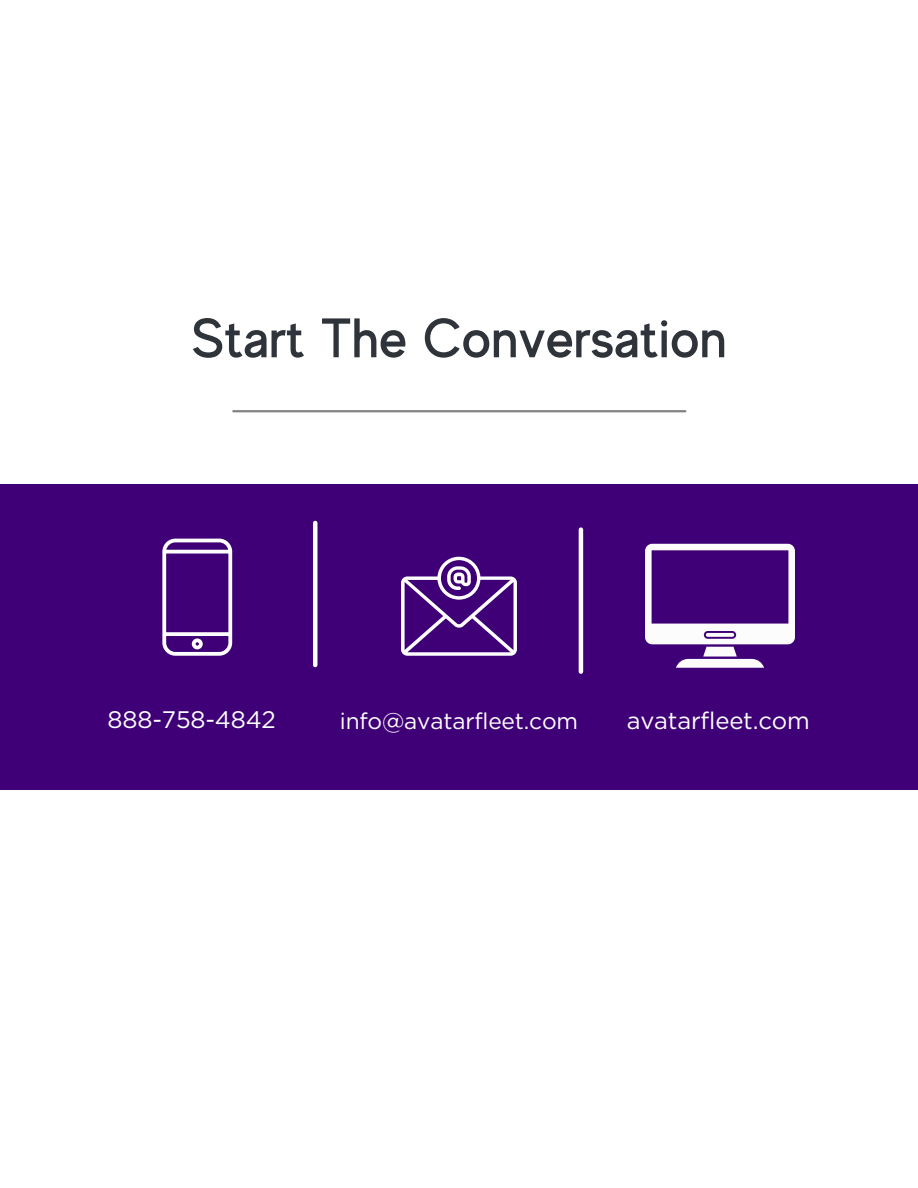
<style>
.page{position:relative;width:918px;height:1188px;background:#fff}
.page>*{position:absolute;margin:0;border:0;box-sizing:border-box;transform-origin:0 0}
.t1{font:500 55.5px "MADE Evolve Sans";color:#2f333a}
.t2{font:23.85px "Gotham";letter-spacing:-.005em;color:#fff}
.t3{font:22.65px "Gotham";letter-spacing:-.005em;color:#fff}
</style>
<div class="page">
<div style="left:0;top:485px;width:918px;height:305px;background:#3f0077"></div>
<hr style="left:233px;top:410px;width:452px;height:2px;background:#808285">
<hr style="left:313px;top:523px;width:4px;height:142px;background:#fff">
<hr style="left:579px;top:530px;width:4px;height:142px;background:#fff">
<svg style="left:162px;top:539px;width:70px;height:117px"></svg>
<svg style="left:401px;top:556px;width:116px;height:100px"></svg>
<svg style="left:645px;top:544px;width:150px;height:123px"></svg>
<h1 class="t1" style="left:191px;top:307px;width:538px">Start The Conversation</h1>
<p class="t2" style="left:108px;top:705px;width:170px">888-758-4842</p>
<p class="t3" style="left:340px;top:707px;width:240px">info@avatarfleet.com</p>
<p class="t2" style="left:627px;top:706px;width:185px">avatarfleet.com</p>
</div>
